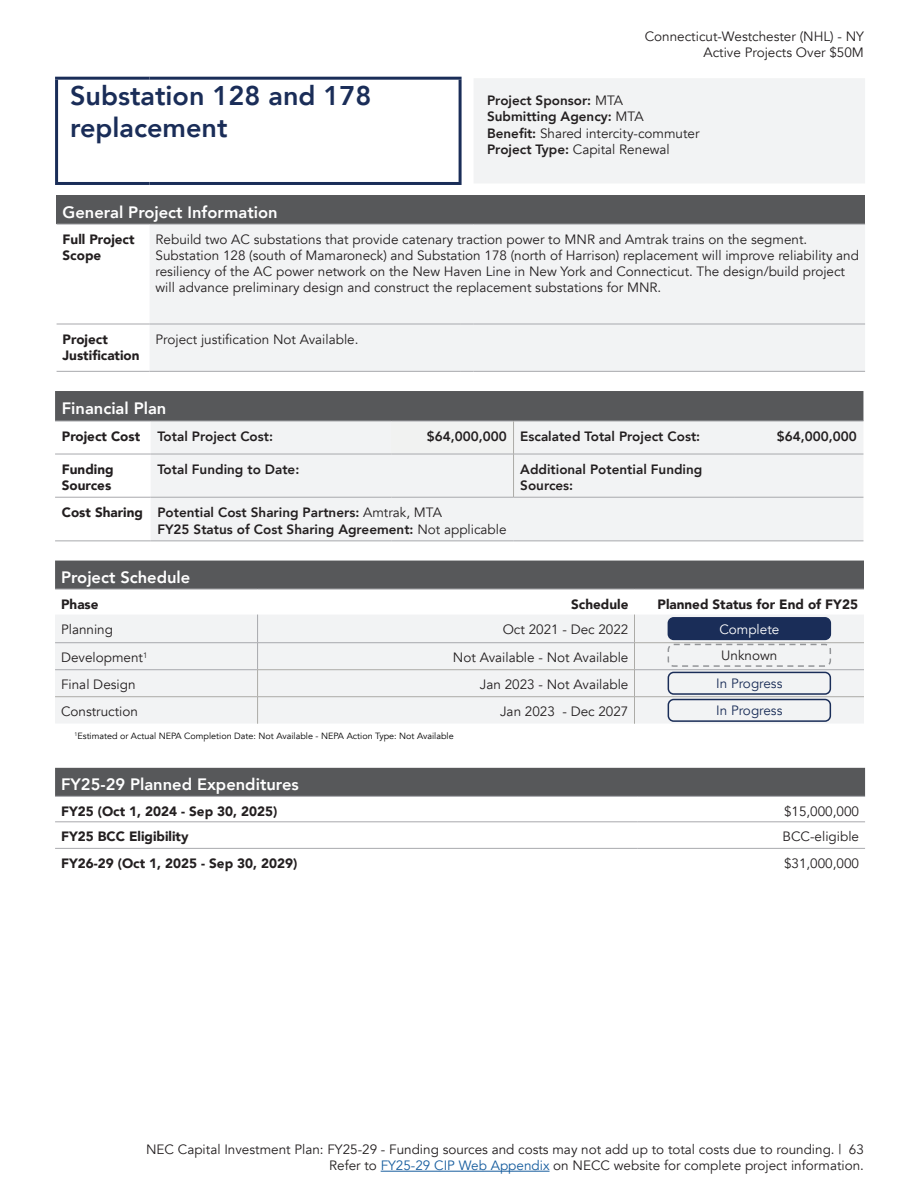
<style>
.page{position:relative;width:918px;height:1188px;background:#fff}
.page>*{position:absolute;margin:0;border:0;box-sizing:border-box;transform-origin:0 0}
.Project_Name{font:800 27px/32.4px "Avenir";color:#1a2d58}
.Appendix_H1{font:800 16.5px "Avenir";color:#fff}
.Paragraph_Avenir_9pt_no_spacing{font:13.5px/16.2px "Avenir";color:#231f20;text-align:right}
.Paragraph_Avenir_9pt_no_spacing-2{font:800 13.5px/16.2px "Avenir";color:#231f20}
.Appendix_H2{font:900 13.5px/16.2px "Avenir";color:#231f20}
.t1{font:13.5px "Avenir";color:#1a2d58}
.t2{font:13.5px "Avenir";color:#fff}
.Project_Page_Footnote{font:9px "Avenir";color:#000}
.s1{font-weight:400}
.s2{font-weight:800}
.s3{color:#175d9e}
</style>
<div class="page">
<hr style="left:381px;top:1171px;width:169px;height:1px;background:#175d9e">
<svg style="left:150px;top:78px;width:715px;height:293px;fill:#f2f3f4"></svg>
<div style="left:57px;top:196px;width:808px;height:28px;background:#57585a"></div>
<hr style="left:55px;top:77px;width:95px;height:3px;background:#1a2d58">
<hr style="left:55px;top:80px;width:3px;height:102px;background:#1a2d58">
<hr style="left:150px;top:77px;width:312px;height:3px;background:#1a2d58">
<hr style="left:459px;top:80px;width:3px;height:102px;background:#1a2d58">
<hr style="left:55px;top:182px;width:95px;height:3px;background:#1a2d58">
<hr style="left:150px;top:182px;width:312px;height:3px;background:#1a2d58">
<hr style="left:57px;top:224px;width:93px;height:1px;background:#a8a9ad">
<hr style="left:150px;top:224px;width:310px;height:1px;background:#a8a9ad">
<svg style="left:460px;top:224px;width:14px;height:1px"></svg>
<hr style="left:474px;top:224px;width:391px;height:1px;background:#a8a9ad">
<hr style="left:57px;top:324px;width:93px;height:1px;background:#a8a9ad">
<hr style="left:150px;top:324px;width:310px;height:1px;background:#a8a9ad">
<svg style="left:460px;top:324px;width:14px;height:1px"></svg>
<hr style="left:474px;top:324px;width:391px;height:1px;background:#a8a9ad">
<hr style="left:57px;top:371px;width:93px;height:1px;background:#a8a9ad">
<hr style="left:150px;top:371px;width:310px;height:1px;background:#a8a9ad">
<svg style="left:460px;top:371px;width:14px;height:1px"></svg>
<hr style="left:474px;top:371px;width:391px;height:1px;background:#a8a9ad">
<div style="left:55px;top:391px;width:808px;height:30px;background:#57585a"></div>
<div style="left:151px;top:422px;width:712px;height:119px;background:#f2f3f4"></div>
<div style="left:392px;top:421px;width:122px;height:33px;background:#f1f2f1"></div>
<div style="left:392px;top:454px;width:122px;height:43px;background:#f2f3f4"></div>
<hr style="left:55px;top:454px;width:96px;height:1px;background:#a8a9ad">
<hr style="left:735px;top:454px;width:128px;height:1px;background:#a8a9ad">
<hr style="left:55px;top:497px;width:96px;height:1px;background:#a8a9ad">
<hr style="left:151px;top:497px;width:241px;height:1px;background:#a8a9ad">
<hr style="left:735px;top:497px;width:128px;height:1px;background:#a8a9ad">
<hr style="left:55px;top:541px;width:96px;height:1px;background:#a8a9ad">
<hr style="left:151px;top:541px;width:241px;height:1px;background:#a8a9ad">
<hr style="left:392px;top:541px;width:122px;height:1px;background:#a8a9ad">
<hr style="left:514px;top:541px;width:221px;height:1px;background:#a8a9ad">
<hr style="left:735px;top:541px;width:128px;height:1px;background:#a8a9ad">
<hr style="left:55px;top:421px;width:96px;height:1px;background:#a8a9ad">
<hr style="left:151px;top:421px;width:241px;height:1px;background:#a8a9ad">
<hr style="left:735px;top:421px;width:128px;height:1px;background:#a8a9ad">
<hr style="left:151px;top:454px;width:241px;height:1px;background:#a8a9ad">
<hr style="left:392px;top:421px;width:122px;height:1px;background:#a8a9ad">
<hr style="left:514px;top:421px;width:221px;height:1px;background:#a8a9ad">
<hr style="left:392px;top:454px;width:122px;height:1px;background:#a8a9ad">
<hr style="left:514px;top:454px;width:221px;height:1px;background:#a8a9ad">
<hr style="left:392px;top:497px;width:122px;height:1px;background:#a8a9ad">
<hr style="left:514px;top:497px;width:221px;height:1px;background:#a8a9ad">
<hr style="left:513px;top:421px;width:1px;height:33px;background:#acaba7">
<hr style="left:513px;top:454px;width:1px;height:43px;background:#acaba7">
<div style="left:55px;top:561px;width:809px;height:28px;background:#57585a"></div>
<hr style="left:55px;top:589px;width:203px;height:1px;background:#a8a9ad">
<hr style="left:258px;top:589px;width:376px;height:1px;background:#a8a9ad">
<hr style="left:634px;top:589px;width:230px;height:1px;background:#a8a9ad">
<div style="left:55px;top:615px;width:809px;height:109px;background:#f2f3f4"></div>
<hr style="left:635px;top:669px;width:229px;height:1px;background:#a8a9ad">
<div style="left:668px;top:618px;width:162px;height:21px;background:#1a2d58;border-radius:5px"></div>
<div style="left:668px;top:617px;width:163px;height:23px;border:2px solid #1a2d58;border-radius:5px"></div>
<div style="left:668px;top:672px;width:163px;height:23px;border:2px solid #1a2d58;border-radius:5px"></div>
<div style="left:668px;top:699px;width:163px;height:23px;border:2px solid #1a2d58;border-radius:5px"></div>
<div style="left:55px;top:768px;width:810px;height:28px;background:#57585a"></div>
<hr style="left:55px;top:796px;width:582px;height:1px;background:#a8a9ad">
<hr style="left:637px;top:796px;width:228px;height:1px;background:#a8a9ad">
<hr style="left:55px;top:822px;width:582px;height:1px;background:#a8a9ad">
<hr style="left:637px;top:822px;width:228px;height:1px;background:#a8a9ad">
<hr style="left:55px;top:848px;width:582px;height:1px;background:#a8a9ad">
<hr style="left:637px;top:848px;width:228px;height:1px;background:#a8a9ad">
<div style="left:668px;top:644px;width:163px;height:23px;border:2px dashed #939598;border-radius:5px"></div>
<p class="Paragraph_Avenir_9pt_no_spacing" style="left:645px;top:28px;width:221px">Connecticut-Westchester (NHL) - NY<br>Active Projects Over $50M</p>
<p class="Project_Name" style="left:70px;top:77px;width:303px">Substation 128 and 178 replacement</p>
<p class="Paragraph_Avenir_9pt_no_spacing-2" style="left:487px;top:92px;width:138px">Project Sponsor: <span class="s1">MTA</span></p>
<p class="Paragraph_Avenir_9pt_no_spacing-2" style="left:487px;top:108px;width:158px">Submitting Agency: <span class="s1">MTA</span></p>
<p class="Paragraph_Avenir_9pt_no_spacing" style="left:487px;top:125px;width:214px"><span class="s2">Benefit:</span> Shared intercity-commuter</p>
<p class="Paragraph_Avenir_9pt_no_spacing" style="left:487px;top:141px;width:184px"><span class="s2">Project Type:</span> Capital Renewal</p>
<h1 class="Appendix_H1" style="left:63px;top:197px;width:217px">General Project Information</h1>
<h2 class="Appendix_H2" style="left:63px;top:230px;width:74px">Full Project<br>Scope</h2>
<p class="Paragraph_Avenir_9pt_no_spacing" style="left:156px;top:231px;width:705px;text-align:left">Rebuild two AC substations that provide catenary traction power to MNR and Amtrak trains on the segment.<br>Substation 128 (south of Mamaroneck) and Substation 178 (north of Harrison) replacement will improve reliability and resiliency of the AC power network on the New Haven Line in New York and Connecticut. The design/build project will advance preliminary design and construct the replacement substations for MNR.</p>
<h2 class="Appendix_H2" style="left:63px;top:330px;width:79px">Project<br>Justification</h2>
<p class="Paragraph_Avenir_9pt_no_spacing" style="left:156px;top:331px;width:204px">Project justification Not Available.</p>
<h1 class="Appendix_H1" style="left:62px;top:393px;width:106px">Financial Plan</h1>
<h2 class="Appendix_H2" style="left:62px;top:428px;width:80px">Project Cost</h2>
<p class="Paragraph_Avenir_9pt_no_spacing-2" style="left:157px;top:428px;width:117px">Total Project Cost:</p>
<p class="Paragraph_Avenir_9pt_no_spacing-2" style="left:427px;top:428px;width:81px">$64,000,000</p>
<p class="Paragraph_Avenir_9pt_no_spacing-2" style="left:520px;top:428px;width:181px">Escalated Total Project Cost:</p>
<p class="Paragraph_Avenir_9pt_no_spacing-2" style="left:777px;top:428px;width:81px">$64,000,000</p>
<h2 class="Appendix_H2" style="left:62px;top:461px;width:53px">Funding<br>Sources</h2>
<p class="Paragraph_Avenir_9pt_no_spacing-2" style="left:157px;top:461px;width:143px">Total Funding to Date:</p>
<p class="Paragraph_Avenir_9pt_no_spacing-2" style="left:520px;top:461px;width:184px">Additional Potential Funding<br>Sources:</p>
<h2 class="Appendix_H2" style="left:62px;top:504px;width:83px">Cost Sharing</h2>
<p class="Paragraph_Avenir_9pt_no_spacing-2" style="left:157px;top:504px;width:286px">Potential Cost Sharing Partners: <span class="s1">Amtrak, MTA</span></p>
<p class="Paragraph_Avenir_9pt_no_spacing-2" style="left:157px;top:520px;width:351px">FY25 Status of Cost Sharing Agreement: <span class="s1">Not applicable</span></p>
<h1 class="Appendix_H1" style="left:61px;top:562px;width:131px">Project Schedule</h1>
<h2 class="Appendix_H2" style="left:61px;top:595px;width:39px">Phase</h2>
<h2 class="Appendix_H2" style="left:571px;top:595px;width:59px">Schedule</h2>
<h2 class="Appendix_H2" style="left:658px;top:595px;width:202px">Planned Status for End of FY25</h2>
<p class="Paragraph_Avenir_9pt_no_spacing" style="left:61px;top:622px;width:54px">Planning</p>
<p class="Paragraph_Avenir_9pt_no_spacing" style="left:503px;top:622px;width:127px">Oct 2021 - Dec 2022</p>
<p class="t2" style="left:719px;top:621px;width:61px">Complete</p>
<p class="Paragraph_Avenir_9pt_no_spacing" style="left:61px;top:650px;width:88px">Development<sup>1</sup></p>
<p class="Paragraph_Avenir_9pt_no_spacing" style="left:453px;top:650px;width:177px">Not Available - Not Available</p>
<p class="Paragraph_Avenir_9pt_no_spacing" style="left:61px;top:677px;width:76px">Final Design</p>
<p class="Paragraph_Avenir_9pt_no_spacing" style="left:480px;top:677px;width:150px">Jan 2023 - Not Available</p>
<p class="t1" style="left:716px;top:676px;width:68px">In Progress</p>
<p class="Paragraph_Avenir_9pt_no_spacing" style="left:61px;top:704px;width:78px">Construction</p>
<p class="Paragraph_Avenir_9pt_no_spacing" style="left:500px;top:704px;width:130px">Jan 2023 - Dec 2027</p>
<p class="t1" style="left:716px;top:703px;width:68px">In Progress</p>
<p class="Project_Page_Footnote" style="left:75px;top:730px;width:381px"><sup>1</sup>Estimated or Actual NEPA Completion Date: Not Available - NEPA Action Type: Not Available</p>
<h1 class="Appendix_H1" style="left:61px;top:770px;width:239px">FY25-29 Planned Expenditures</h1>
<h2 class="Appendix_H2" style="left:61px;top:803px;width:218px">FY25 (Oct 1, 2024 - Sep 30, 2025)</h2>
<p class="Paragraph_Avenir_9pt_no_spacing" style="left:784px;top:803px;width:77px">$15,000,000</p>
<h2 class="Appendix_H2" style="left:61px;top:828px;width:129px">FY25 BCC Eligibility</h2>
<p class="Paragraph_Avenir_9pt_no_spacing" style="left:783px;top:829px;width:78px">BCC-eligible</p>
<h2 class="Appendix_H2" style="left:61px;top:855px;width:238px">FY26-29 (Oct 1, 2025 - Sep 30, 2029)</h2>
<p class="Paragraph_Avenir_9pt_no_spacing" style="left:784px;top:855px;width:77px">$31,000,000</p>
<p class="Paragraph_Avenir_9pt_no_spacing" style="left:721px;top:648px;width:58px">Unknown</p>
<p class="Paragraph_Avenir_9pt_no_spacing" style="left:146px;top:1141px;width:719px">NEC Capital Investment Plan: FY25-29 - Funding sources and costs may not add up to total costs due to rounding. | 63<br>Refer to <span class="s3">FY25-29 CIP Web Appendix</span> on NECC website for complete project information.</p>
</div>
